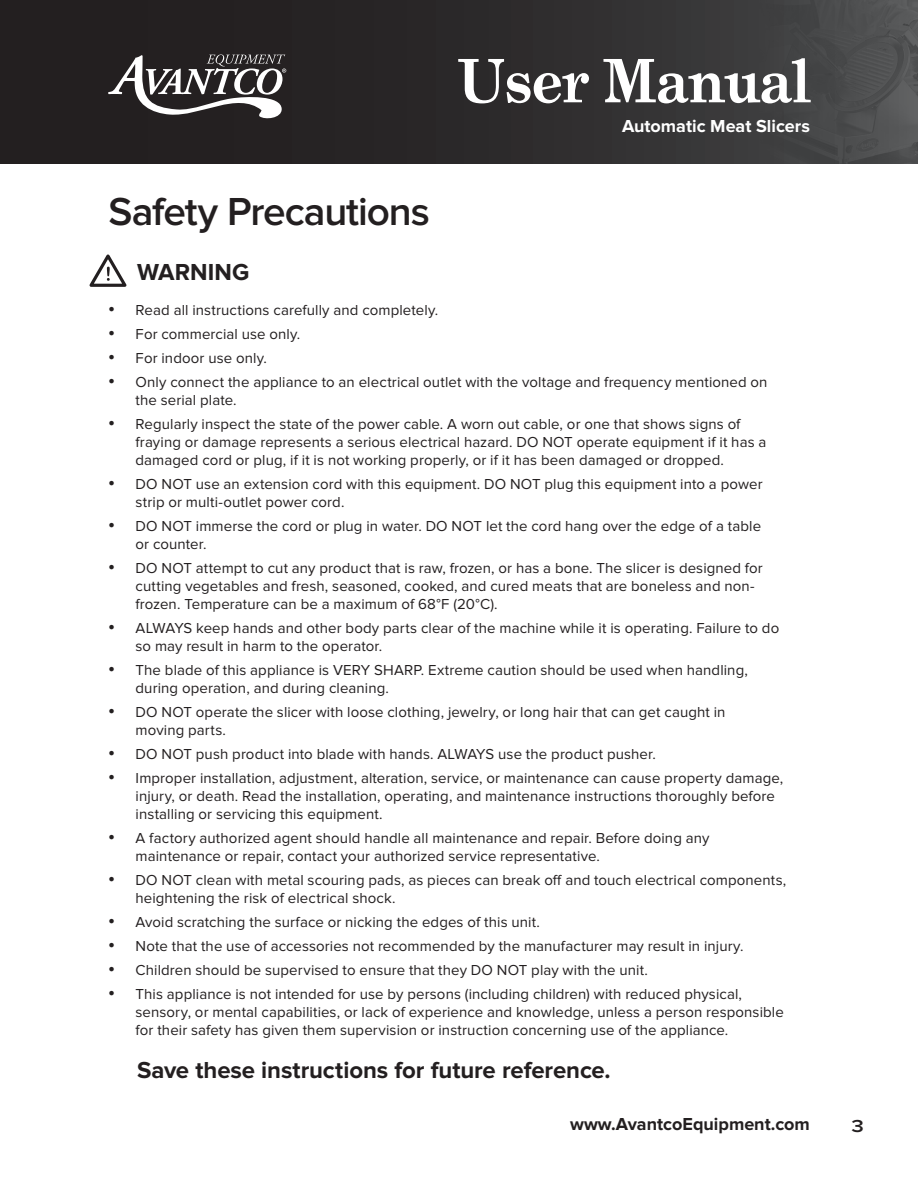
<style>
.page{position:relative;width:918px;height:1188px;background:#fff}
.page>*{position:absolute;margin:0;border:0;box-sizing:border-box;transform-origin:0 0}
.t1{font:700 60px "Grad";color:#fff}
.t2{font:600 40.5px "Proxima Nova";letter-spacing:-.025em;color:#231f20}
.t3{font:700 24px "Proxima Nova";letter-spacing:-.005em;color:#231f20}
.t4{font:700 18px "Proxima Nova";color:#231f20}
.t5{font:700 18px "Proxima Nova";color:#fff}
.t6{font:600 18px "Proxima Nova";color:#231f20;scale:1.2 1}
.t7{font:15px/18px "Proxima Nova";letter-spacing:.005em;color:#231f20}
.s1{font-family:"Times New Roman";font-size:18px}
</style>
<div class="page">
<svg style="left:0;top:0;width:731px;height:164px;background:#2a2728"></svg>
<img style="left:731px;top:0;width:187px;height:164px">
<svg style="left:108px;top:54px;width:178px;height:66px"></svg>
<svg style="left:89px;top:254px;width:38px;height:33px"></svg>
<p class="t2" style="left:109px;top:188px;width:323px">Safety Precautions</p>
<h1 class="t1" style="left:458px;top:43px;width:353px">User Manual</h1>
<p class="t5" style="left:622px;top:115px;width:189px">Automatic Meat Slicers</p>
<p class="t3" style="left:137px;top:258px;width:114px">WARNING</p>
<p class="t7" style="left:109px;top:301px;width:331px"><span class="s1">•</span> Read all instructions carefully and completely.</p>
<p class="t7" style="left:109px;top:325px;width:193px"><span class="s1">•</span> For commercial use only.</p>
<p class="t7" style="left:109px;top:349px;width:160px"><span class="s1">•</span> For indoor use only.</p>
<p class="t7" style="left:136px;top:373px;width:634px;text-indent:-27px"><span class="s1">•</span> Only connect the appliance to an electrical outlet with the voltage and frequency mentioned on the serial plate.</p>
<p class="t7" style="left:136px;top:415px;width:632px;text-indent:-27px"><span class="s1">•</span> Regularly inspect the state of the power cable. A worn out cable, or one that shows signs of fraying or damage represents a serious electrical hazard. DO NOT operate equipment if it has a damaged cord or plug, if it is not working properly, or if it has been damaged or dropped.</p>
<p class="t7" style="left:136px;top:475px;width:629px;text-indent:-27px"><span class="s1">•</span> DO NOT use an extension cord with this equipment. DO NOT plug this equipment into a power strip or multi-outlet power cord.</p>
<p class="t7" style="left:136px;top:517px;width:627px;text-indent:-27px"><span class="s1">•</span> DO NOT immerse the cord or plug in water. DO NOT let the cord hang over the edge of a table or counter.</p>
<p class="t7" style="left:136px;top:559px;width:629px;text-indent:-27px"><span class="s1">•</span> DO NOT attempt to cut any product that is raw, frozen, or has a bone. The slicer is designed for cutting vegetables and fresh, seasoned, cooked, and cured meats that are boneless and non&shy;frozen. Temperature can be a maximum of 68°F (20°C).</p>
<p class="t7" style="left:136px;top:619px;width:645px;text-indent:-27px"><span class="s1">•</span> ALWAYS keep hands and other body parts clear of the machine while it is operating. Failure to do so may result in harm to the operator.</p>
<p class="t7" style="left:136px;top:661px;width:614px;text-indent:-27px"><span class="s1">•</span> The blade of this appliance is VERY SHARP. Extreme caution should be used when handling, during operation, and during cleaning.</p>
<p class="t7" style="left:136px;top:703px;width:591px;text-indent:-27px"><span class="s1">•</span> DO NOT operate the slicer with loose clothing, jewelry, or long hair that can get caught in moving parts.</p>
<p class="t7" style="left:109px;top:745px;width:549px"><span class="s1">•</span> DO NOT push product into blade with hands. ALWAYS use the product pusher.</p>
<p class="t7" style="left:136px;top:769px;width:649px;text-indent:-27px"><span class="s1">•</span> Improper installation, adjustment, alteration, service, or maintenance can cause property damage, injury, or death. Read the installation, operating, and maintenance instructions thoroughly before installing or servicing this equipment.</p>
<p class="t7" style="left:136px;top:829px;width:575px;text-indent:-27px"><span class="s1">•</span> A factory authorized agent should handle all maintenance and repair. Before doing any maintenance or repair, contact your authorized service representative.</p>
<p class="t7" style="left:136px;top:871px;width:652px;text-indent:-27px"><span class="s1">•</span> DO NOT clean with metal scouring pads, as pieces can break off and touch electrical components, heightening the risk of electrical shock.</p>
<p class="t7" style="left:109px;top:913px;width:433px"><span class="s1">•</span> Avoid scratching the surface or nicking the edges of this unit.</p>
<p class="t7" style="left:109px;top:937px;width:636px"><span class="s1">•</span> Note that the use of accessories not recommended by the manufacturer may result in injury.</p>
<p class="t7" style="left:109px;top:961px;width:541px"><span class="s1">•</span> Children should be supervised to ensure that they DO NOT play with the unit.</p>
<p class="t7" style="left:136px;top:985px;width:650px;text-indent:-27px"><span class="s1">•</span> This appliance is not intended for use by persons (including children) with reduced physical, sensory, or mental capabilities, or lack of experience and knowledge, unless a person responsible for their safety has given them supervision or instruction concerning use of the appliance.</p>
<p class="t3" style="left:137px;top:1056px;width:475px">Save these instructions for future reference.</p>
<p class="t4" style="left:570px;top:1114px;width:241px">www.AvantcoEquipment.com</p>
<p class="t6" style="left:852px;top:1116px;width:12px">3</p>
</div>
